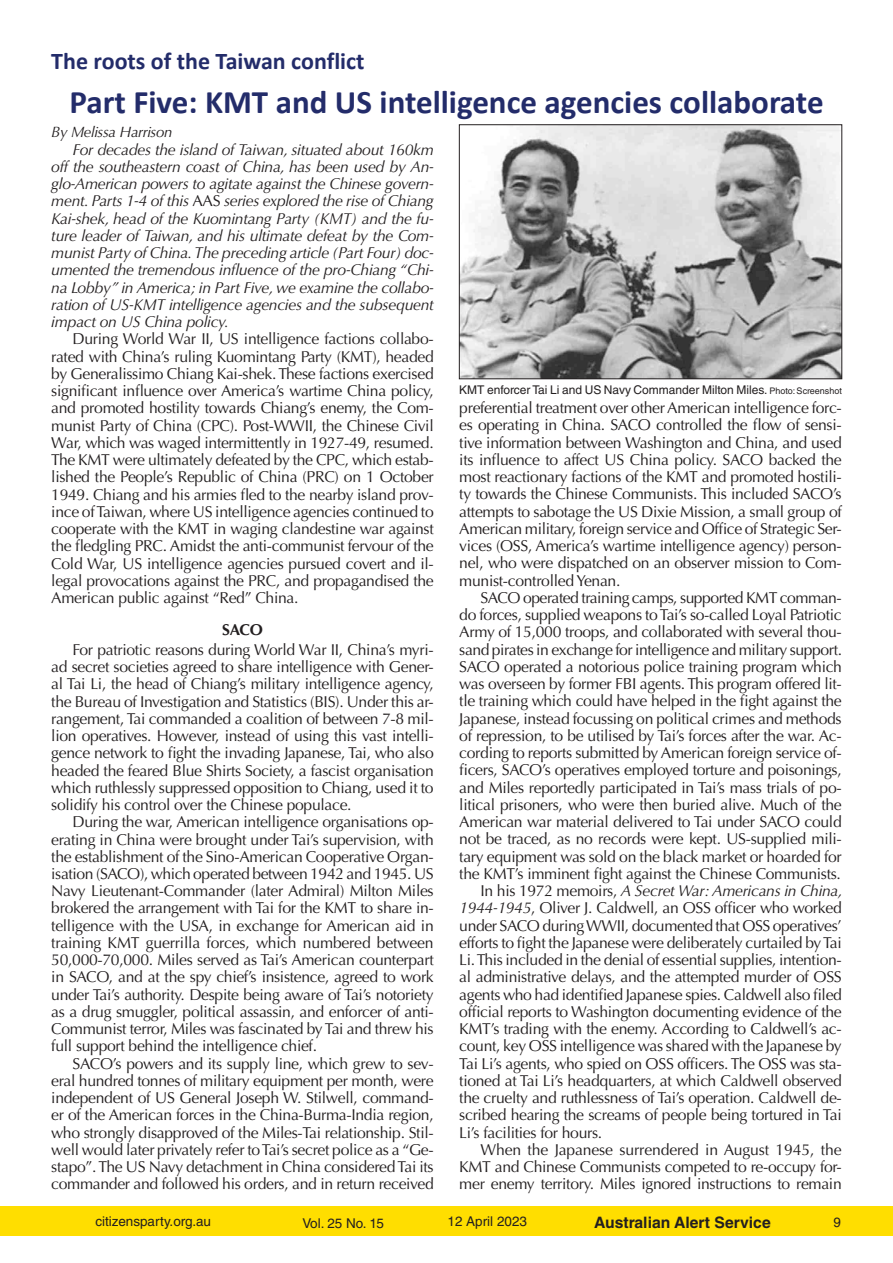
<style>
.page{position:relative;width:893px;height:1263px;background:#fff}
.page>*{position:absolute;margin:0;border:0;box-sizing:border-box;transform-origin:0 0}
.t1{font:700 33px "Calibri";color:#232c6a}
.t2{font:700 24px "Calibri";color:#232c6a}
.t3{font:15.75px/17.2px "Optima LT Std";letter-spacing:-.02em;color:#231f20;text-align:justify}
.t4{font:italic 15.75px/17.2px "Optima LT Std";letter-spacing:-.02em;color:#231f20;text-align:justify}
.t5{font:700 15.75px "Helvetica LT Std";color:#231f20}
.t6{font:700 15.75px "Optima LT Std";color:#231f20}
.t7{font:italic 15px "Optima LT Std";letter-spacing:-.025em;color:#231f20}
.t8{font:13.5px "Helvetica LT Std";color:#231f20}
.t9{font:12px "Helvetica LT Std";color:#231f20}
.s1{font-style:normal}
.s2{font-size:9px}
.s3{font-style:italic}
</style>
<div class="page">
<div style="left:0;top:1206px;width:893px;height:30px;background:#ffde00"></div>
<img style="left:461px;top:127px;width:379px;height:250px">
<div style="left:459px;top:125px;width:383px;height:254px;border:1px solid #231f20"></div>
<h2 class="t2" style="left:51px;top:44px;width:315px">The roots of the Taiwan conflict</h2>
<h1 class="t1" style="left:70px;top:78px;width:756px">Part Five: KMT and US intelligence agencies collaborate</h1>
<p class="t7" style="left:51px;top:123px;width:123px">By Melissa Harrison</p>
<p class="t4" style="left:51px;top:141px;width:384px;text-indent:21px">For decades the island of Taiwan, situated about 160km off the southeastern coast of China, has been used by An&shy;glo-American powers to agitate against the Chinese govern&shy;ment. Parts 1-4 of this <span class="s1">AAS</span> series explored the rise of Chiang Kai-shek, head of the Kuomintang Party (KMT) and the fu&shy;ture leader of Taiwan, and his ultimate defeat by the Com&shy;munist Party of China. The preceding article (Part Four) doc&shy;umented the tremendous influence of the pro-Chiang “Chi&shy;na Lobby” in America; in Part Five, we examine the collabo&shy;ration of US-KMT intelligence agencies and the subsequent impact on US China policy.</p>
<p class="t3" style="left:51px;top:331px;width:384px;text-indent:21px">During World War II, US intelligence factions collabo&shy;rated with China’s ruling Kuomintang Party (KMT), headed by Generalissimo Chiang Kai-shek. These factions exercised significant influence over America’s wartime China policy, and promoted hostility towards Chiang’s enemy, the Com&shy;munist Party of China (CPC). Post-WWII, the Chinese Civil War, which was waged intermittently in 1927-49, resumed.<br>The KMT were ultimately defeated by the CPC, which estab&shy;lished the People’s Republic of China (PRC) on 1 October 1949. Chiang and his armies fled to the nearby island prov&shy;ince of Taiwan, where US intelligence agencies continued to cooperate with the KMT in waging clandestine war against the fledgling PRC. Amidst the anti-communist fervour of the Cold War, US intelligence agencies pursued covert and il&shy;legal provocations against the PRC, and propagandised the American public against “Red” China.</p>
<p class="t6" style="left:222px;top:620px;width:42px">SACO</p>
<p class="t3" style="left:51px;top:641px;width:384px;text-indent:21px">For patriotic reasons during World War II, China’s myri&shy;ad secret societies agreed to share intelligence with Gener&shy;al Tai Li, the head of Chiang’s military intelligence agency, the Bureau of Investigation and Statistics (BIS). Under this ar&shy;rangement, Tai commanded a coalition of between 7-8 mil&shy;lion operatives. However, instead of using this vast intelli&shy;gence network to fight the invading Japanese, Tai, who also headed the feared Blue Shirts Society, a fascist organisation which ruthlessly suppressed opposition to Chiang, used it to solidify his control over the Chinese populace.</p>
<p class="t3" style="left:51px;top:813px;width:384px;text-indent:21px">During the war, American intelligence organisations op&shy;erating in China were brought under Tai’s supervision, with the establishment of the Sino-American Cooperative Organ&shy;isation (SACO), which operated between 1942 and 1945. US Navy Lieutenant-Commander (later Admiral) Milton Miles brokered the arrangement with Tai for the KMT to share in&shy;telligence with the USA, in exchange for American aid in training KMT guerrilla forces, which numbered between 50,000-70,000. Miles served as Tai’s American counterpart in SACO, and at the spy chief’s insistence, agreed to work under Tai’s authority. Despite being aware of Tai’s notoriety as a drug smuggler, political assassin, and enforcer of anti-Communist terror, Miles was fascinated by Tai and threw his full support behind the intelligence chief.</p>
<p class="t3" style="left:51px;top:1055px;width:384px;text-indent:21px">SACO’s powers and its supply line, which grew to sev&shy;eral hundred tonnes of military equipment per month, were independent of US General Joseph W. Stilwell, command&shy;er of the American forces in the China-Burma-India region, who strongly disapproved of the Miles-Tai relationship. Stil&shy;well would later privately refer to Tai’s secret police as a “Ge&shy;stapo”. The US Navy detachment in China considered Tai its commander and followed his orders, and in return received</p>
<p class="t9" style="left:459px;top:382px;width:384px">KMT enforcer Tai Li and US Navy Commander Milton Miles. <span class="s2">Photo: Screenshot</span></p>
<p class="t3" style="left:459px;top:399px;width:384px">preferential treatment over other American intelligence forc&shy;es operating in China. SACO controlled the flow of sensi&shy;tive information between Washington and China, and used its influence to affect US China policy. SACO backed the most reactionary factions of the KMT and promoted hostili&shy;ty towards the Chinese Communists. This included SACO’s attempts to sabotage the US Dixie Mission, a small group of American military, foreign service and Office of Strategic Ser&shy;vices (OSS, America’s wartime intelligence agency) person&shy;nel, who were dispatched on an observer mission to Com&shy;munist-controlled Yenan.</p>
<p class="t3" style="left:481px;top:589px;width:363px">SACO operated training camps, supported KMT comman-</p>
<p class="t3" style="left:459px;top:606px;width:384px">do forces, supplied weapons to Tai’s so-called Loyal Patriotic</p>
<p class="t3" style="left:459px;top:624px;width:384px">Army of 15,000 troops, and collaborated with several thou-</p>
<p class="t3" style="left:459px;top:641px;width:384px">sand pirates in exchange for intelligence and military support.</p>
<p class="t3" style="left:459px;top:658px;width:384px">SACO operated a notorious police training program which</p>
<p class="t3" style="left:459px;top:675px;width:384px">was overseen by former FBI agents. This program offered lit-</p>
<p class="t3" style="left:459px;top:693px;width:384px">tle training which could have helped in the fight against the</p>
<p class="t3" style="left:459px;top:710px;width:384px">Japanese, instead focussing on political crimes and methods</p>
<p class="t3" style="left:459px;top:727px;width:384px">of repression, to be utilised by Tai’s forces after the war. Ac-</p>
<p class="t3" style="left:459px;top:744px;width:384px">cording to reports submitted by American foreign service of-</p>
<p class="t3" style="left:459px;top:762px;width:384px">ficers, SACO’s operatives employed torture and poisonings,</p>
<p class="t3" style="left:459px;top:779px;width:384px">and Miles reportedly participated in Tai’s mass trials of po-</p>
<p class="t3" style="left:459px;top:796px;width:384px">litical prisoners, who were then buried alive. Much of the</p>
<p class="t3" style="left:459px;top:813px;width:384px">American war material delivered to Tai under SACO could</p>
<p class="t3" style="left:459px;top:830px;width:384px">not be traced, as no records were kept. US-supplied mili-</p>
<p class="t3" style="left:459px;top:848px;width:384px">tary equipment was sold on the black market or hoarded for</p>
<p class="t3" style="left:459px;top:865px;width:383px">the KMT’s imminent fight against the Chinese Communists.</p>
<p class="t4" style="left:481px;top:882px;width:363px"><span class="s1">In his 1972 memoirs,</span> A Secret War: Americans in China,</p>
<p class="t3" style="left:459px;top:899px;width:384px"><span class="s3">1944-1945</span>, Oliver J. Caldwell, an OSS officer who worked</p>
<p class="t3" style="left:459px;top:917px;width:384px">under SACO during WWII, documented that OSS operatives’</p>
<p class="t3" style="left:459px;top:934px;width:384px">efforts to fight the Japanese were deliberately curtailed by Tai</p>
<p class="t3" style="left:459px;top:951px;width:384px">Li. This included in the denial of essential supplies, intention-</p>
<p class="t3" style="left:459px;top:968px;width:384px">al administrative delays, and the attempted murder of OSS</p>
<p class="t3" style="left:459px;top:986px;width:384px">agents who had identified Japanese spies. Caldwell also filed</p>
<p class="t3" style="left:459px;top:1003px;width:384px">official reports to Washington documenting evidence of the</p>
<p class="t3" style="left:459px;top:1020px;width:384px">KMT’s trading with the enemy. According to Caldwell’s ac-</p>
<p class="t3" style="left:459px;top:1037px;width:384px">count, key OSS intelligence was shared with the Japanese by</p>
<p class="t3" style="left:459px;top:1055px;width:384px">Tai Li’s agents, who spied on OSS officers. The OSS was sta-</p>
<p class="t3" style="left:459px;top:1072px;width:384px">tioned at Tai Li’s headquarters, at which Caldwell observed</p>
<p class="t3" style="left:459px;top:1089px;width:384px">the cruelty and ruthlessness of Tai’s operation. Caldwell de-</p>
<p class="t3" style="left:459px;top:1106px;width:384px">scribed hearing the screams of people being tortured in Tai</p>
<p class="t3" style="left:459px;top:1124px;width:144px">Li’s facilities for hours.</p>
<p class="t3" style="left:481px;top:1141px;width:363px">When the Japanese surrendered in August 1945, the</p>
<p class="t3" style="left:459px;top:1158px;width:384px">KMT and Chinese Communists competed to re-occupy for-</p>
<p class="t3" style="left:459px;top:1175px;width:384px">mer enemy territory. Miles ignored instructions to remain</p>
<p class="t8" style="left:95px;top:1213px;width:117px">citizensparty.org.au</p>
<p class="t8" style="left:302px;top:1215px;width:83px">Vol. 25 No. 15</p>
<p class="t8" style="left:447px;top:1214px;width:81px">12 April 2023</p>
<p class="t5" style="left:594px;top:1212px;width:178px">Australian Alert Service</p>
<p class="t8" style="left:833px;top:1214px;width:9px">9</p>
</div>
